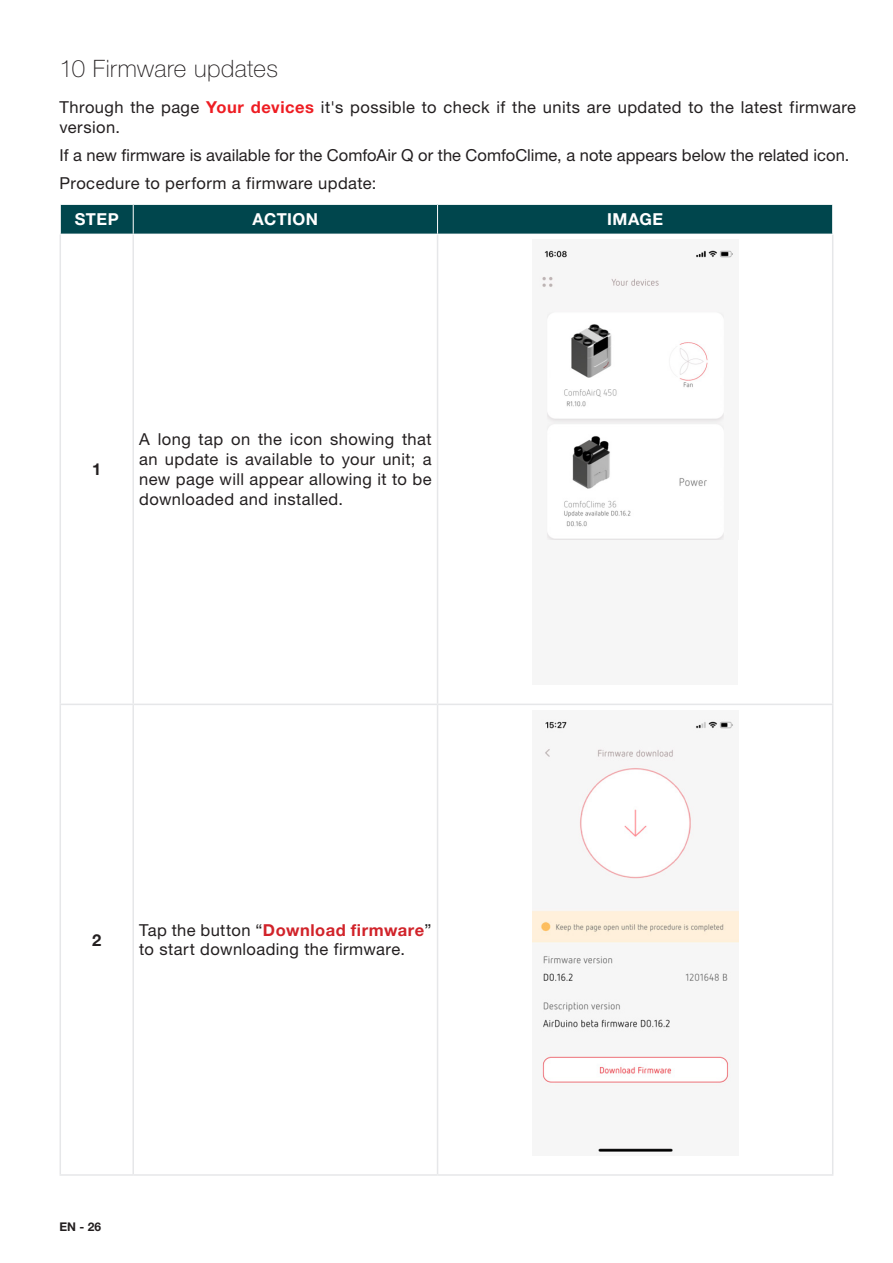
<style>
.page{position:relative;width:893px;height:1263px;background:#fff}
.page>*{position:absolute;margin:0;border:0;box-sizing:border-box;transform-origin:0 0}
.Hoofdstuk{font:100 24px "Helvetica Neue LT Pro";letter-spacing:.02em;color:#231f20}
.Platte_tekst{font:16.5px/19.6px "Helvetica Neue LT Pro";letter-spacing:.025em;color:#231f20}
.Platte_tekst-2{font:16.5px "Helvetica Neue LT Pro";color:#231f20}
.Platte_tekst-3{font:700 16.5px "Helvetica Neue LT Pro";letter-spacing:.03em;color:#fff}
.Platte_tekst-4{font:700 16.5px "Helvetica Neue LT Pro";color:#231f20}
.t1{font:700 12px "Helvetica Neue LT Pro";color:#231f20}
.s1{font-weight:700;color:#ee1d23}
.s2{font-weight:700;color:#d1232a}
</style>
<div class="page">
<hr style="left:438px;top:704px;width:395px;height:1px;background:#e6e7e9">
<hr style="left:438px;top:1174px;width:395px;height:2px;background:#e6e7e9">
<hr style="left:60px;top:234px;width:1px;height:470px;background:#e6e7e9">
<hr style="left:132px;top:234px;width:2px;height:470px;background:#e6e7e9">
<hr style="left:60px;top:705px;width:1px;height:469px;background:#e6e7e9">
<hr style="left:132px;top:705px;width:2px;height:469px;background:#e6e7e9">
<hr style="left:437px;top:234px;width:1px;height:470px;background:#e6e7e9">
<hr style="left:437px;top:705px;width:1px;height:469px;background:#e6e7e9">
<hr style="left:60px;top:704px;width:73px;height:1px;background:#e6e7e9">
<hr style="left:133px;top:704px;width:305px;height:1px;background:#e6e7e9">
<hr style="left:60px;top:1174px;width:73px;height:2px;background:#e6e7e9">
<hr style="left:133px;top:1174px;width:305px;height:2px;background:#e6e7e9">
<hr style="left:832px;top:234px;width:1px;height:470px;background:#e6e7e9">
<hr style="left:832px;top:705px;width:1px;height:469px;background:#e6e7e9">
<hr style="left:133px;top:234px;width:305px;height:1px;background:#fff">
<hr style="left:438px;top:234px;width:395px;height:1px;background:#fff">
<svg style="left:60px;top:204px;width:773px;height:30px;background:#0c4e55"></svg>
<div style="left:532px;top:240px;width:206px;height:445px;background:#f6f6f6"></div>
<img style="left:542px;top:250px;width:191px;height:290px">
<img style="left:532px;top:720px;width:206px;height:435px">
<p class="Hoofdstuk" style="left:60px;top:54px;width:220px">10 Firmware updates</p>
<p class="Platte_tekst" style="left:60px;top:97px;width:798px">Through the page <span class="s1">Your devices</span> it's possible to check if the units are updated to the latest firmware version.</p>
<p class="Platte_tekst-2" style="left:60px;top:145px;width:791px">If a new firmware is available for the ComfoAir Q or the ComfoClime, a note appears below the related icon.</p>
<p class="Platte_tekst" style="left:60px;top:173px;width:318px">Procedure to perform a firmware update:</p>
<p class="Platte_tekst-3" style="left:75px;top:209px;width:46px">STEP</p>
<p class="Platte_tekst-3" style="left:253px;top:209px;width:67px">ACTION</p>
<p class="Platte_tekst-3" style="left:607px;top:209px;width:58px">IMAGE</p>
<p class="Platte_tekst-4" style="left:92px;top:459px;width:11px">1</p>
<p class="Platte_tekst" style="left:139px;top:429px;width:294px;text-align:justify">A long tap on the icon showing that an update is available to your unit; a new page will appear allowing it to be downloaded and installed.</p>
<p class="Platte_tekst-4" style="left:92px;top:929px;width:11px">2</p>
<p class="Platte_tekst" style="left:139px;top:920px;width:294px">Tap the button “<span class="s2">Download firmware</span>” to start downloading the firmware.</p>
<p class="t1" style="left:60px;top:1219px;width:43px">EN - 26</p>
</div>
